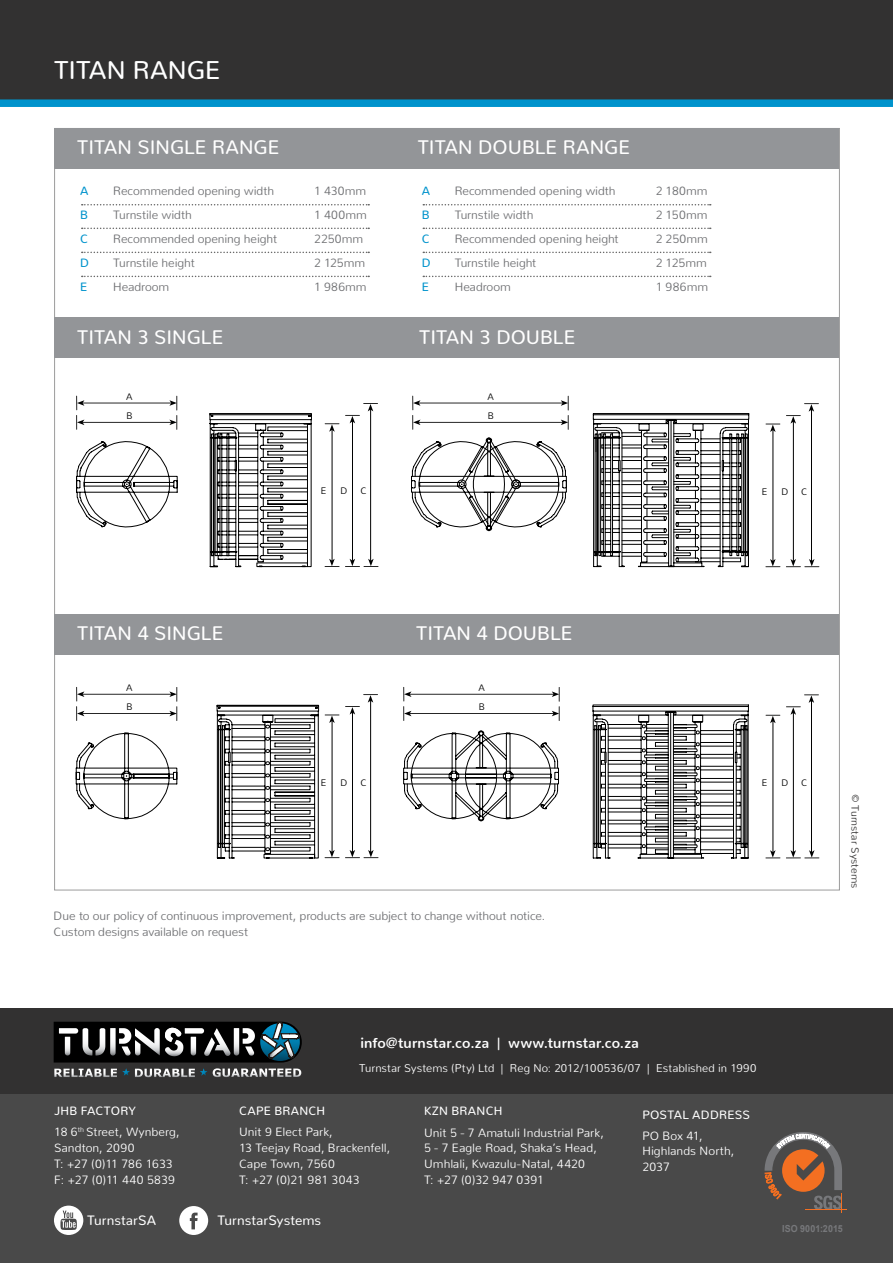
<style>
.page{position:relative;width:893px;height:1263px;background:#fff}
.page>*{position:absolute;margin:0;border:0;box-sizing:border-box;transform-origin:0 0}
.t1{font:25.5px "Nunito";color:#fff}
.t2{font:19.5px "Nunito";letter-spacing:.005em;color:#fff}
.t3{font:700 14.25px "Nunito";letter-spacing:.01em;color:#fff}
.t4{font:13.5px "Nunito";letter-spacing:.005em;color:#fff}
.t5{font:300 12px/16.5px "Nunito";letter-spacing:-.005em;color:#6d6e71}
.t6{font:300 12px/15.8px "Nunito";letter-spacing:.005em;color:#fff}
.t7{font:12px "Nunito";letter-spacing:.025em;color:#fff}
.t8{font:12px "Nunito";color:#0093cc}
.t9{font:300 11.25px "Nunito";letter-spacing:.005em;color:#fff}
.t10{font:300 10.5px "Nunito";letter-spacing:.005em;color:#323131}
.t11{font:700 9.75px "Arial";color:#77787b;scale:.92 1}
.t12{font:300 9.45px "Nunito";color:#000}
.s1{font-weight:400}
</style>
<div class="page">
<div style="left:0;top:0;width:893px;height:100px;background:#323131"></div>
<div style="left:54px;top:128px;width:785px;height:40px;background:#939598"></div>
<div style="left:54px;top:614px;width:785px;height:40px;background:#939598"></div>
<svg style="left:82px;top:228px;width:287px;height:1px"></svg>
<svg style="left:82px;top:252px;width:287px;height:1px"></svg>
<svg style="left:82px;top:204px;width:287px;height:1px"></svg>
<div style="left:0;top:99px;width:893px;height:8px;background:#0093cc"></div>
<div style="left:54px;top:317px;width:785px;height:41px;background:#939598"></div>
<svg style="left:82px;top:276px;width:287px;height:1px"></svg>
<svg style="left:423px;top:228px;width:288px;height:1px"></svg>
<svg style="left:423px;top:252px;width:288px;height:1px"></svg>
<svg style="left:423px;top:204px;width:288px;height:1px"></svg>
<svg style="left:423px;top:276px;width:288px;height:1px"></svg>
<hr style="left:772px;top:430px;width:1px;height:131px;background:#000101">
<hr style="left:793px;top:420px;width:1px;height:141px;background:#000101">
<hr style="left:811px;top:408px;width:1px;height:153px;background:#000101">
<div style="left:0;top:1020px;width:893px;height:243px;background:#494949"></div>
<div style="left:0;top:1008px;width:893px;height:85px;background:#323131"></div>
<svg style="left:54px;top:1068px;width:153px;height:9px"></svg>
<svg style="left:213px;top:1068px;width:88px;height:9px"></svg>
<svg style="left:54px;top:1022px;width:248px;height:40px;background:#3e4648"></svg>
<hr style="left:806px;top:1209px;width:41px;height:1px;background:#f36f21">
<svg style="left:765px;top:1132px;width:77px;height:80px"></svg>
<svg style="left:179px;top:1206px;width:29px;height:29px"></svg>
<svg style="left:54px;top:1205px;width:29px;height:30px"></svg>
<svg style="left:765px;top:559px;width:15px;height:8px"></svg>
<svg style="left:766px;top:424px;width:14px;height:8px"></svg>
<svg style="left:786px;top:559px;width:33px;height:8px"></svg>
<svg style="left:786px;top:403px;width:33px;height:21px"></svg>
<svg style="left:76px;top:413px;width:673px;height:154px"></svg>
<svg style="left:411px;top:420px;width:338px;height:147px"></svg>
<svg style="left:413px;top:437px;width:154px;height:91px"></svg>
<svg style="left:75px;top:704px;width:674px;height:155px"></svg>
<svg style="left:403px;top:714px;width:346px;height:145px"></svg>
<hr style="left:82px;top:403px;width:92px;height:1px;background:#000101">
<svg style="left:76px;top:396px;width:8px;height:34px"></svg>
<svg style="left:169px;top:396px;width:8px;height:34px"></svg>
<hr style="left:82px;top:422px;width:92px;height:1px;background:#000101">
<hr style="left:332px;top:430px;width:1px;height:130px;background:#000101">
<hr style="left:352px;top:420px;width:1px;height:140px;background:#000101">
<hr style="left:370px;top:408px;width:1px;height:152px;background:#000101">
<svg style="left:325px;top:559px;width:14px;height:8px"></svg>
<svg style="left:325px;top:423px;width:14px;height:9px"></svg>
<svg style="left:345px;top:559px;width:33px;height:8px"></svg>
<svg style="left:345px;top:403px;width:33px;height:20px"></svg>
<hr style="left:418px;top:403px;width:146px;height:1px;background:#000101">
<svg style="left:412px;top:396px;width:8px;height:34px"></svg>
<svg style="left:561px;top:396px;width:8px;height:34px"></svg>
<hr style="left:418px;top:422px;width:146px;height:1px;background:#000101">
<hr style="left:772px;top:721px;width:1px;height:131px;background:#000101">
<hr style="left:793px;top:712px;width:1px;height:140px;background:#000101">
<hr style="left:811px;top:700px;width:1px;height:152px;background:#000101">
<svg style="left:765px;top:850px;width:15px;height:8px"></svg>
<svg style="left:766px;top:715px;width:14px;height:8px"></svg>
<svg style="left:786px;top:850px;width:33px;height:8px"></svg>
<svg style="left:786px;top:694px;width:33px;height:21px"></svg>
<hr style="left:82px;top:694px;width:92px;height:1px;background:#000101">
<svg style="left:76px;top:687px;width:8px;height:34px"></svg>
<svg style="left:169px;top:687px;width:8px;height:34px"></svg>
<hr style="left:82px;top:713px;width:92px;height:1px;background:#000101">
<hr style="left:332px;top:721px;width:1px;height:131px;background:#000101">
<hr style="left:352px;top:711px;width:1px;height:141px;background:#000101">
<hr style="left:370px;top:699px;width:1px;height:153px;background:#000101">
<svg style="left:325px;top:850px;width:14px;height:8px"></svg>
<svg style="left:325px;top:714px;width:14px;height:9px"></svg>
<svg style="left:345px;top:850px;width:33px;height:8px"></svg>
<svg style="left:345px;top:694px;width:33px;height:20px"></svg>
<hr style="left:409px;top:694px;width:146px;height:1px;background:#000101">
<svg style="left:403px;top:687px;width:8px;height:34px"></svg>
<svg style="left:552px;top:687px;width:8px;height:34px"></svg>
<hr style="left:409px;top:713px;width:146px;height:1px;background:#000101">
<h1 class="t1" style="left:54px;top:48px;width:168px">TITAN RANGE</h1>
<h2 class="t2" style="left:77px;top:131px;width:204px">TITAN SINGLE RANGE</h2>
<h2 class="t2" style="left:418px;top:131px;width:214px">TITAN DOUBLE RANGE</h2>
<p class="t8" style="left:80px;top:181px;width:10px">A</p>
<p class="t5" style="left:113px;top:182px;width:162px">Recommended opening width</p>
<p class="t5" style="left:314px;top:182px;width:54px">1 430mm</p>
<p class="t8" style="left:80px;top:205px;width:9px">B</p>
<p class="t5" style="left:113px;top:206px;width:80px">Turnstile width</p>
<p class="t5" style="left:314px;top:206px;width:54px">1 400mm</p>
<p class="t8" style="left:80px;top:229px;width:9px">C</p>
<p class="t5" style="left:113px;top:230px;width:166px">Recommended opening height</p>
<p class="t5" style="left:314px;top:230px;width:51px">2250mm</p>
<p class="t8" style="left:80px;top:253px;width:10px">D</p>
<p class="t5" style="left:113px;top:254px;width:83px">Turnstile height</p>
<p class="t5" style="left:314px;top:254px;width:53px">2 125mm</p>
<p class="t8" style="left:80px;top:277px;width:9px">E</p>
<p class="t5" style="left:113px;top:278px;width:58px">Headroom</p>
<p class="t5" style="left:314px;top:278px;width:54px">1 986mm</p>
<p class="t8" style="left:422px;top:181px;width:10px">A</p>
<p class="t5" style="left:455px;top:182px;width:162px">Recommended opening width</p>
<p class="t5" style="left:656px;top:182px;width:53px">2 180mm</p>
<p class="t8" style="left:422px;top:205px;width:9px">B</p>
<p class="t5" style="left:455px;top:206px;width:80px">Turnstile width</p>
<p class="t5" style="left:656px;top:206px;width:53px">2 150mm</p>
<p class="t8" style="left:422px;top:229px;width:9px">C</p>
<p class="t5" style="left:455px;top:230px;width:166px">Recommended opening height</p>
<p class="t5" style="left:656px;top:230px;width:54px">2 250mm</p>
<p class="t8" style="left:422px;top:253px;width:10px">D</p>
<p class="t5" style="left:455px;top:254px;width:83px">Turnstile height</p>
<p class="t5" style="left:656px;top:254px;width:53px">2 125mm</p>
<p class="t8" style="left:422px;top:277px;width:9px">E</p>
<p class="t5" style="left:455px;top:278px;width:58px">Headroom</p>
<p class="t5" style="left:656px;top:278px;width:54px">1 986mm</p>
<h2 class="t2" style="left:77px;top:320px;width:148px">TITAN 3 SINGLE</h2>
<h2 class="t2" style="left:419px;top:320px;width:158px">TITAN 3 DOUBLE</h2>
<p class="t12" style="left:126px;top:388px;width:8px">A</p>
<p class="t12" style="left:127px;top:407px;width:7px">B</p>
<p class="t12" style="left:321px;top:483px;width:7px">E</p>
<p class="t12" style="left:341px;top:483px;width:8px">D</p>
<p class="t12" style="left:360px;top:483px;width:8px">C</p>
<p class="t12" style="left:487px;top:388px;width:8px">A</p>
<p class="t12" style="left:488px;top:407px;width:7px">B</p>
<p class="t12" style="left:762px;top:483px;width:7px">E</p>
<p class="t12" style="left:781px;top:483px;width:8px">D</p>
<p class="t12" style="left:801px;top:483px;width:8px">C</p>
<h2 class="t2" style="left:77px;top:616px;width:148px">TITAN 4 SINGLE</h2>
<h2 class="t2" style="left:416px;top:616px;width:158px">TITAN 4 DOUBLE</h2>
<p class="t12" style="left:126px;top:680px;width:8px">A</p>
<p class="t12" style="left:127px;top:698px;width:7px">B</p>
<p class="t12" style="left:321px;top:774px;width:7px">E</p>
<p class="t12" style="left:341px;top:774px;width:8px">D</p>
<p class="t12" style="left:360px;top:774px;width:8px">C</p>
<p class="t12" style="left:478px;top:680px;width:8px">A</p>
<p class="t12" style="left:479px;top:698px;width:7px">B</p>
<p class="t5" style="left:54px;top:906px;width:493px">Due to our policy of continuous improvement, products are subject to change without notice.<br>Custom designs available on request</p>
<p class="t12" style="left:762px;top:774px;width:7px">E</p>
<p class="t12" style="left:781px;top:774px;width:8px">D</p>
<p class="t12" style="left:801px;top:774px;width:8px">C</p>
<p class="t6" style="left:54px;top:1099px;width:127px;line-height:21px"><span class="s1">JHB FACTORY<br></span>18 6<sup>th</sup> Street, Wynberg,</p>
<p class="t6" style="left:54px;top:1139px;width:122px">Sandton, 2090<br>T: +27 (0)11 786 1633<br>F: +27 (0)11 440 5839</p>
<p class="t3" style="left:361px;top:1030px;width:280px">info@turnstar.co.za | www.turnstar.co.za</p>
<p class="t9" style="left:359px;top:1059px;width:399px">Turnstar Systems (Pty) Ltd | Reg No: 2012/100536/07 | Established in 1990</p>
<p class="t7" style="left:239px;top:1101px;width:88px">CAPE BRANCH</p>
<p class="t6" style="left:239px;top:1123px;width:153px">Unit 9 Elect Park,<br>13 Teejay Road, Brackenfell,<br>Cape Town, 7560<br>T: +27 (0)21 981 3043</p>
<p class="t7" style="left:424px;top:1101px;width:80px">KZN BRANCH</p>
<p class="t6" style="left:424px;top:1123px;width:181px">Unit 5 - 7 Amatuli Industrial Park,<br>5 - 7 Eagle Road, Shaka’s Head,<br>Umhlali, Kwazulu-Natal, 4420<br>T: +27 (0)32 947 0391</p>
<p class="t7" style="left:642px;top:1104px;width:109px">POSTAL ADDRESS</p>
<p class="t6" style="left:642px;top:1126px;width:93px">PO Box 41,<br>Highlands North,<br>2037</p>
<p class="t10" style="left:864px;top:794px;width:96px;rotate:90deg">© Turnstar Systems</p>
<p class="t4" style="left:87px;top:1209px;width:70px">TurnstarSA</p>
<p class="t4" style="left:218px;top:1209px;width:105px">TurnstarSystems</p>
<p class="t11" style="left:782px;top:1222px;width:67px">ISO 9001:2015</p>
</div>
